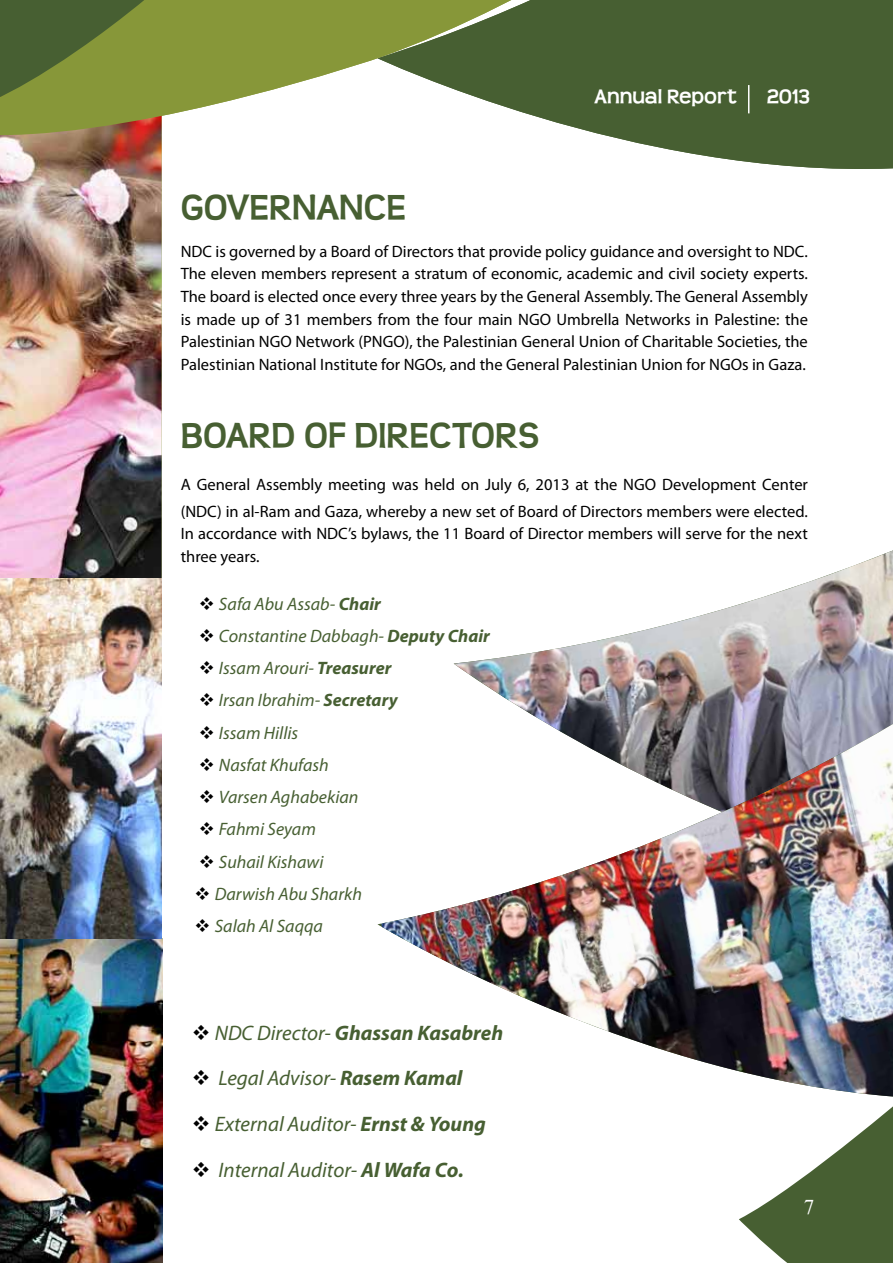
<style>
.page{position:relative;width:893px;height:1263px;background:#fff}
.page>*{position:absolute;margin:0;border:0;box-sizing:border-box;transform-origin:0 0}
.t1{font:700 37.5px "Teen";color:#475f32}
.t2{font:italic 21px/45.8px "Myriad Pro";color:#475f32}
.t3{font:700 21px "Teen";color:#fff}
.t4{font:21px "Times New Roman";color:#fff}
.t5{font:italic 18px/32.2px "Myriad Pro";color:#475f32}
.t6{font:16.5px/22.5px "Myriad Pro";color:#000}
.s1{font-weight:700}
</style>
<div class="page">
<svg style="left:739px;top:1106px;width:154px;height:157px"></svg>
<img style="left:0;top:135px;width:162px;height:443px">
<img style="left:0;top:578px;width:162px;height:685px">
<svg style="left:479px;top:0;width:414px;height:169px;fill:#475f32"></svg>
<svg style="left:0;top:98px;width:240px;height:37px;fill:#879739"></svg>
<svg style="left:0;top:0;width:691px;height:98px;background:#728444"></svg>
<svg style="left:748px;top:85px;width:1px;height:28px"></svg>
<img style="left:454px;top:550px;width:439px;height:142px">
<img style="left:377px;top:692px;width:516px;height:405px">
<img style="left:381px;top:724px;width:512px;height:372px">
<p class="t3" style="left:594px;top:85px;width:144px">Annual Report</p>
<p class="t3" style="left:766px;top:85px;width:45px">2013</p>
<h1 class="t1" style="left:181px;top:186px;width:227px">GOVERNANCE</h1>
<p class="t6" style="left:181px;top:240px;width:629px;text-align:justify">NDC is governed by a Board of Directors that provide policy guidance and oversight to NDC.<br>The eleven members represent a stratum of economic, academic and civil society experts.<br>The board is elected once every three years by the General Assembly. The General Assembly is made up of 31 members from the four main NGO Umbrella Networks in Palestine: the Palestinian NGO Network (PNGO), the Palestinian General Union of Charitable Societies, the Palestinian National Institute for NGOs, and the General Palestinian Union for NGOs in Gaza.</p>
<h1 class="t1" style="left:181px;top:414px;width:360px">BOARD OF DIRECTORS</h1>
<p class="t6" style="left:181px;top:470px;width:629px;line-height:27px">A General Assembly meeting was held on July 6, 2013 at the NGO Development Center (NDC) in al-Ram and Gaza, whereby a new set of Board of Directors members were elected.</p>
<p class="t6" style="left:181px;top:522px;width:629px">In accordance with NDC’s bylaws, the 11 Board of Director members will serve for the next three years.</p>
<p class="t5" style="left:215px;top:587px;width:277px">Safa Abu Assab- <span class="s1">Chair<br></span>Constantine Dabbagh- <span class="s1">Deputy Chair<br></span>Issam Arouri- <span class="s1">Treasurer<br></span>Irsan Ibrahim- <span class="s1">Secretary<br></span>Issam Hillis<br>Nasfat Khufash<br>Varsen Aghabekian<br>Fahmi Seyam<br>Suhail Kishawi<br>Darwish Abu Sharkh<br>Salah Al Saqqa</p>
<p class="t2" style="left:215px;top:1009px;width:290px">NDC Director- <span class="s1">Ghassan Kasabreh<br></span>Legal Advisor- <span class="s1">Rasem Kamal<br></span>External Auditor- <span class="s1">Ernst &amp; Young<br></span>Internal Auditor- <span class="s1">Al Wafa Co.</span></p>
<p class="t4" style="left:804px;top:1192px;width:12px">7</p>
</div>
